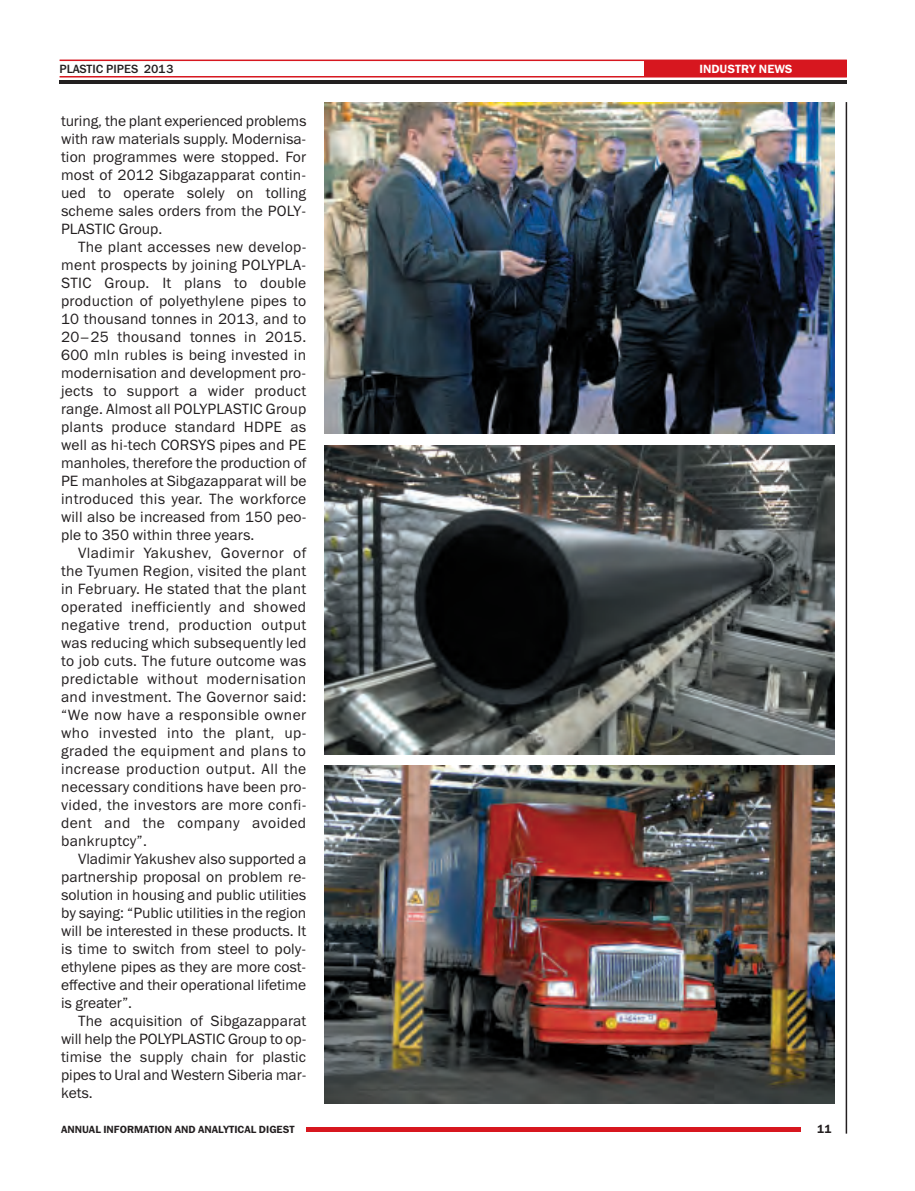
<style>
.page{position:relative;width:915px;height:1191px;background:#fff}
.page>*{position:absolute;margin:0;border:0;box-sizing:border-box;transform-origin:0 0}
.t1{font:15px/18px "Franklin Gothic Book C";letter-spacing:.01em;color:#231f20;text-align:justify}
.t2{font:12px "Franklin Gothic Medium C";color:#231f20}
.t3{font:12px "Franklin Gothic Demi C";color:#fff}
.t4{font:12px "Franklin Gothic Demi C";color:#231f20}
.t5{font:10.5px "Franklin Gothic Demi C";color:#231f20}
</style>
<div class="page">
<hr style="left:845px;top:102px;width:1px;height:1031px;background:#231f20">
<hr style="left:306px;top:1127px;width:494px;height:4px;background:#d7171f">
<hr style="left:60px;top:76px;width:786px;height:1px;background:#d7171f">
<hr style="left:60px;top:60px;width:786px;height:1px;background:#d7171f">
<hr style="left:60px;top:80px;width:786px;height:3px;background:#231f20">
<div style="left:644px;top:60px;width:202px;height:16px;background:#d7171f"></div>
<img style="left:324px;top:102px;width:509px;height:332px">
<img style="left:324px;top:445px;width:509px;height:309px">
<img style="left:324px;top:765px;width:509px;height:338px">
<p class="t2" style="left:60px;top:62px;width:115px">PLASTIC PIPES 2013</p>
<p class="t3" style="left:699px;top:62px;width:95px">INDUSTRY NEWS</p>
<p class="t1" style="left:61px;top:112px;width:247px">turing, the plant experienced problems with raw materials supply. Modernisa&shy;tion programmes were stopped. For most of 2012 Sibgazapparat contin&shy;ued to operate solely on tolling scheme sales orders from the POLY-PLASTIC Group.</p>
<p class="t1" style="left:61px;top:238px;width:247px;text-indent:17px">The plant accesses new develop&shy;ment prospects by joining POLYPLA-STIC Group. It plans to double production of polyethylene pipes to 10 thousand tonnes in 2013, and to 20–25 thousand tonnes in 2015.<br>600 mln rubles is being invested in modernisation and development pro&shy;jects to support a wider product range. Almost all POLYPLASTIC Group plants produce standard HDPE as well as hi-tech CORSYS pipes and PE manholes, therefore the production of PE manholes at Sibgazapparat will be introduced this year. The workforce will also be increased from 150 peo&shy;ple to 350 within three years.</p>
<p class="t1" style="left:61px;top:544px;width:247px;text-indent:17px">Vladimir Yakushev, Governor of the Tyumen Region, visited the plant in February. He stated that the plant operated inefficiently and showed negative trend, production output was reducing which subsequently led to job cuts. The future outcome was predictable without modernisation and investment. The Governor said: “We now have a responsible owner who invested into the plant, up&shy;graded the equipment and plans to increase production output. All the necessary conditions have been pro&shy;vided, the investors are more confi&shy;dent and the company avoided bankruptcy”.</p>
<p class="t1" style="left:61px;top:850px;width:247px;text-indent:17px">Vladimir Yakushev also supported a partnership proposal on problem re&shy;solution in housing and public utilities by saying: “Public utilities in the region will be interested in these products. It is time to switch from steel to poly&shy;ethylene pipes as they are more cost&shy;effective and their operational lifetime is greater”.</p>
<p class="t1" style="left:61px;top:1012px;width:247px;text-indent:17px">The acquisition of Sibgazapparat will help the POLYPLASTIC Group to op&shy;timise the supply chain for plastic pipes to Ural and Western Siberia mar&shy;kets.</p>
<p class="t5" style="left:61px;top:1122px;width:235px">ANNUAL INFORMATION AND ANALYTICAL DIGEST</p>
<p class="t4" style="left:817px;top:1122px;width:16px">11</p>
</div>
